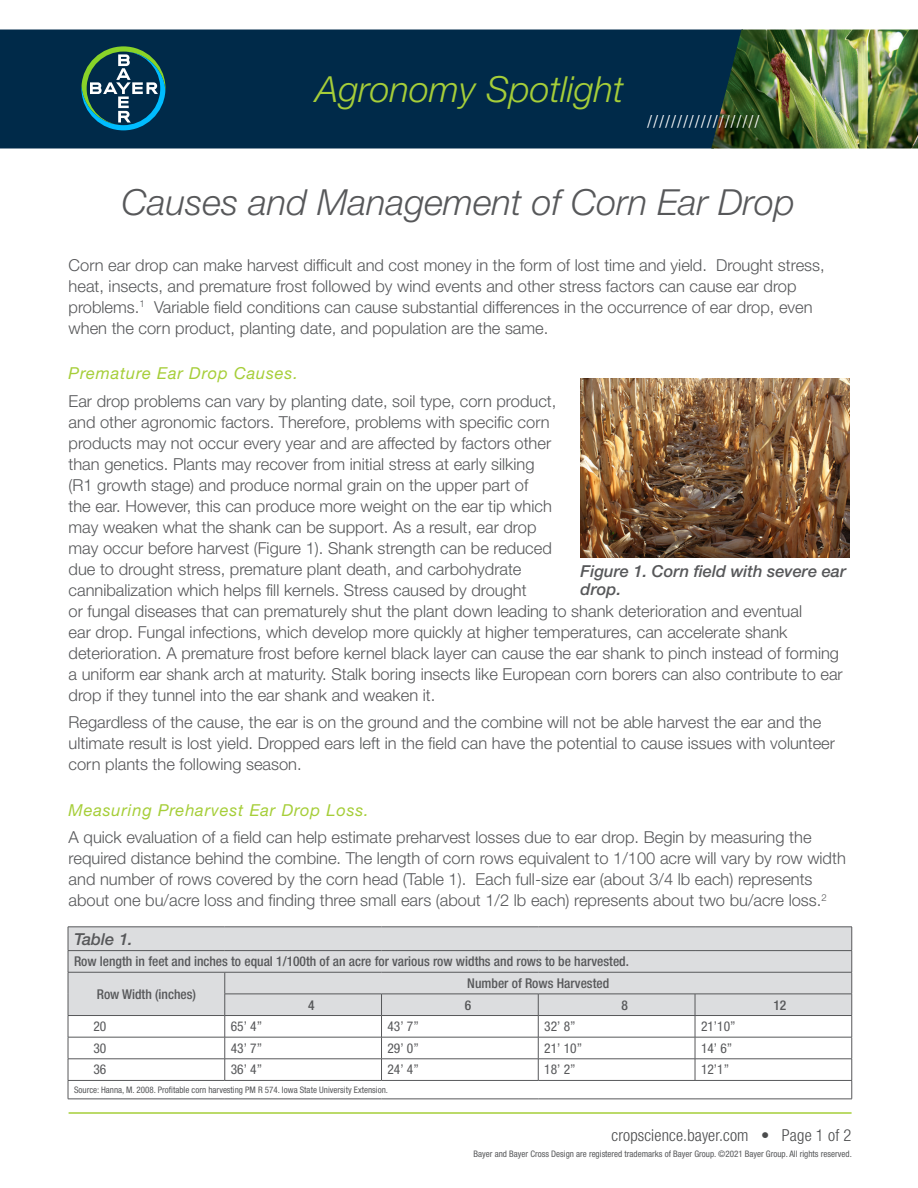
<style>
.page{position:relative;width:918px;height:1188px;background:#fff}
.page>*{position:absolute;margin:0;border:0;box-sizing:border-box;transform-origin:0 0}
.Title__Bayer{font:italic 300 36px "Helvetica Neue LT Pro";color:#57585a}
.t1{font:italic 300 36px "Helvetica Neue LT Pro";color:#a6ce39}
.t2{font:18px "Minion Pro";color:#fff}
.Universal_Text{font:300 16.5px/21px "Helvetica Neue";color:#57585a}
.Subhead__Bayer{font:italic 16.5px "Helvetica Neue LT Pro";letter-spacing:.05em;color:#a6ce39}
.Universal_Caption{font:italic 500 16.5px/18px "Helvetica Neue LT Pro";color:#57585a}
.t3{font:300 condensed 16.5px "Helvetica Neue LT Std";letter-spacing:.01em;color:#4b4c4d}
.SiteDetails_Row1{font:500 condensed 13.5px "Helvetica Neue LT Std";color:#57585a}
.SiteDetails_Row2{font:condensed 13.5px "Helvetica Neue LT Std";color:#57585a}
.Legals{font:condensed 9px "Helvetica Neue LT Std";color:#57585a}
</style>
<div class="page">
<hr style="left:69px;top:1112px;width:783px;height:2px;background:#a6ce39">
<div style="left:0;top:30px;width:711px;height:118px;background:#002a49"></div>
<svg style="left:81px;top:46px;width:84px;height:84px"></svg>
<img style="left:711px;top:30px;width:207px;height:118px">
<div style="left:69px;top:928px;width:783px;height:87px;background:#dcdddf"></div>
<hr style="left:68px;top:927px;width:157px;height:1px;background:#57585a">
<hr style="left:225px;top:927px;width:157px;height:1px;background:#57585a">
<hr style="left:382px;top:927px;width:156px;height:1px;background:#57585a">
<hr style="left:538px;top:927px;width:157px;height:1px;background:#57585a">
<hr style="left:695px;top:927px;width:157px;height:1px;background:#57585a">
<hr style="left:68px;top:950px;width:157px;height:1px;background:#57585a">
<hr style="left:225px;top:950px;width:157px;height:1px;background:#57585a">
<hr style="left:382px;top:950px;width:156px;height:1px;background:#57585a">
<hr style="left:538px;top:950px;width:157px;height:1px;background:#57585a">
<hr style="left:695px;top:950px;width:157px;height:1px;background:#57585a">
<hr style="left:68px;top:972px;width:157px;height:1px;background:#57585a">
<hr style="left:225px;top:972px;width:157px;height:1px;background:#57585a">
<hr style="left:382px;top:972px;width:156px;height:1px;background:#57585a">
<hr style="left:538px;top:972px;width:157px;height:1px;background:#57585a">
<hr style="left:695px;top:972px;width:157px;height:1px;background:#57585a">
<hr style="left:225px;top:994px;width:157px;height:1px;background:#57585a">
<hr style="left:382px;top:994px;width:156px;height:1px;background:#57585a">
<hr style="left:538px;top:994px;width:157px;height:1px;background:#57585a">
<hr style="left:695px;top:994px;width:157px;height:1px;background:#57585a">
<hr style="left:68px;top:1015px;width:157px;height:1px;background:#57585a">
<hr style="left:225px;top:1015px;width:157px;height:1px;background:#57585a">
<hr style="left:382px;top:1015px;width:156px;height:1px;background:#57585a">
<hr style="left:538px;top:1015px;width:157px;height:1px;background:#57585a">
<hr style="left:695px;top:1015px;width:157px;height:1px;background:#57585a">
<hr style="left:68px;top:1037px;width:157px;height:1px;background:#57585a">
<hr style="left:225px;top:1037px;width:157px;height:1px;background:#57585a">
<hr style="left:382px;top:1037px;width:156px;height:1px;background:#57585a">
<hr style="left:538px;top:1037px;width:157px;height:1px;background:#57585a">
<hr style="left:695px;top:1037px;width:157px;height:1px;background:#57585a">
<hr style="left:68px;top:1059px;width:157px;height:1px;background:#57585a">
<hr style="left:225px;top:1059px;width:157px;height:1px;background:#57585a">
<svg style="left:225px;top:972px;width:1px;height:108px"></svg>
<hr style="left:382px;top:1059px;width:156px;height:1px;background:#57585a">
<svg style="left:381px;top:995px;width:1px;height:85px"></svg>
<hr style="left:538px;top:1059px;width:157px;height:1px;background:#57585a">
<svg style="left:538px;top:994px;width:1px;height:86px"></svg>
<hr style="left:695px;top:1059px;width:157px;height:1px;background:#57585a">
<svg style="left:695px;top:994px;width:1px;height:86px"></svg>
<hr style="left:68px;top:1080px;width:157px;height:1px;background:#57585a">
<svg style="left:68px;top:927px;width:1px;height:172px"></svg>
<hr style="left:225px;top:1080px;width:157px;height:1px;background:#57585a">
<hr style="left:382px;top:1080px;width:156px;height:1px;background:#57585a">
<hr style="left:538px;top:1080px;width:157px;height:1px;background:#57585a">
<hr style="left:695px;top:1080px;width:157px;height:1px;background:#57585a">
<svg style="left:852px;top:927px;width:1px;height:172px"></svg>
<hr style="left:68px;top:1099px;width:157px;height:1px;background:#57585a">
<hr style="left:225px;top:1099px;width:157px;height:1px;background:#57585a">
<hr style="left:382px;top:1099px;width:156px;height:1px;background:#57585a">
<hr style="left:538px;top:1099px;width:157px;height:1px;background:#57585a">
<hr style="left:695px;top:1099px;width:157px;height:1px;background:#57585a">
<img style="left:581px;top:378px;width:269px;height:179px">
<h1 class="t1" style="left:316px;top:67px;width:309px">Agronomy Spotlight</h1>
<p class="t2" style="left:647px;top:109px;width:115px">///////////////////</p>
<p class="Title__Bayer" style="left:122px;top:180px;width:675px">Causes and Management of Corn Ear Drop</p>
<p class="Universal_Text" style="left:69px;top:254px;width:758px">Corn ear drop can make harvest difficult and cost money in the form of lost time and yield. Drought stress, heat, insects, and premature frost followed by wind events and other stress factors can cause ear drop problems.<sup>1</sup> Variable field conditions can cause substantial differences in the occurrence of ear drop, even when the corn product, planting date, and population are the same.</p>
<p class="Subhead__Bayer" style="left:69px;top:363px;width:231px">Premature Ear Drop Causes.</p>
<p class="Universal_Text" style="left:69px;top:390px;width:776px">Ear drop problems can vary by planting date, soil type, corn product,<br>and other agronomic factors. Therefore, problems with specific corn<br>products may not occur every year and are affected by factors other<br>than genetics. Plants may recover from initial stress at early silking<br>(R1 growth stage) and produce normal grain on the upper part of<br>the ear. However, this can produce more weight on the ear tip which<br>may weaken what the shank can be support. As a result, ear drop<br>may occur before harvest (Figure 1). Shank strength can be reduced<br>due to drought stress, premature plant death, and carbohydrate<br>cannibalization which helps fill kernels. Stress caused by drought<br>or fungal diseases that can prematurely shut the plant down leading to shank deterioration and eventual<br>ear drop. Fungal infections, which develop more quickly at higher temperatures, can accelerate shank deterioration. A premature frost before kernel black layer can cause the ear shank to pinch instead of forming a uniform ear shank arch at maturity. Stalk boring insects like European corn borers can also contribute to ear drop if they tunnel into the ear shank and weaken it.</p>
<p class="Universal_Text" style="left:69px;top:712px;width:768px">Regardless of the cause, the ear is on the ground and the combine will not be able harvest the ear and the ultimate result is lost yield. Dropped ears left in the field can have the potential to cause issues with volunteer corn plants the following season.</p>
<p class="Subhead__Bayer" style="left:69px;top:800px;width:302px">Measuring Preharvest Ear Drop Loss.</p>
<p class="Universal_Text" style="left:69px;top:827px;width:779px">A quick evaluation of a field can help estimate preharvest losses due to ear drop. Begin by measuring the required distance behind the combine. The length of corn rows equivalent to 1/100 acre will vary by row width and number of rows covered by the corn head (Table 1). Each full-size ear (about 3/4 lb each) represents about one bu/acre loss and finding three small ears (about 1/2 lb each) represents about two bu/acre loss.<sup>2</sup></p>
<p class="Universal_Caption" style="left:581px;top:562px;width:267px">Figure 1. Corn field with severe ear drop.</p>
<p class="Universal_Caption" style="left:74px;top:930px;width:60px">Table 1.</p>
<p class="SiteDetails_Row1" style="left:74px;top:953px;width:557px">Row length in feet and inches to equal 1/100th of an acre for various row widths and rows to be harvested.</p>
<p class="SiteDetails_Row1" style="left:97px;top:986px;width:101px">Row Width (inches)</p>
<p class="SiteDetails_Row1" style="left:467px;top:975px;width:143px">Number of Rows Harvested</p>
<p class="SiteDetails_Row1" style="left:308px;top:997px;width:8px">4</p>
<p class="SiteDetails_Row1" style="left:465px;top:997px;width:8px">6</p>
<p class="SiteDetails_Row1" style="left:622px;top:997px;width:8px">8</p>
<p class="SiteDetails_Row1" style="left:773px;top:997px;width:14px">12</p>
<p class="SiteDetails_Row2" style="left:93px;top:1019px;width:14px">20</p>
<p class="SiteDetails_Row2" style="left:231px;top:1019px;width:33px">65’ 4”</p>
<p class="SiteDetails_Row2" style="left:388px;top:1019px;width:33px">43’ 7”</p>
<p class="SiteDetails_Row2" style="left:544px;top:1019px;width:33px">32’ 8”</p>
<p class="SiteDetails_Row2" style="left:701px;top:1019px;width:36px">21’10”</p>
<p class="SiteDetails_Row2" style="left:93px;top:1040px;width:14px">30</p>
<p class="SiteDetails_Row2" style="left:231px;top:1040px;width:33px">43’ 7”</p>
<p class="SiteDetails_Row2" style="left:388px;top:1040px;width:33px">29’ 0”</p>
<p class="SiteDetails_Row2" style="left:544px;top:1040px;width:39px">21’ 10”</p>
<p class="SiteDetails_Row2" style="left:701px;top:1040px;width:33px">14’ 6”</p>
<p class="SiteDetails_Row2" style="left:93px;top:1062px;width:14px">36</p>
<p class="SiteDetails_Row2" style="left:231px;top:1062px;width:33px">36’ 4”</p>
<p class="SiteDetails_Row2" style="left:388px;top:1062px;width:33px">24’ 4”</p>
<p class="SiteDetails_Row2" style="left:544px;top:1062px;width:33px">18’ 2”</p>
<p class="SiteDetails_Row2" style="left:701px;top:1062px;width:30px">12’1”</p>
<p class="Legals" style="left:74px;top:1084px;width:315px">Source: Hanna, M. 2008. Profitable corn harvesting PM R 574. Iowa State University Extension.</p>
<p class="t3" style="left:612px;top:1126px;width:242px">cropscience.bayer.com • Page 1 of 2</p>
<p class="Legals" style="left:474px;top:1149px;width:380px">Bayer and Bayer Cross Design are registered trademarks of Bayer Group. ©2021 Bayer Group. All rights reserved.</p>
</div>
